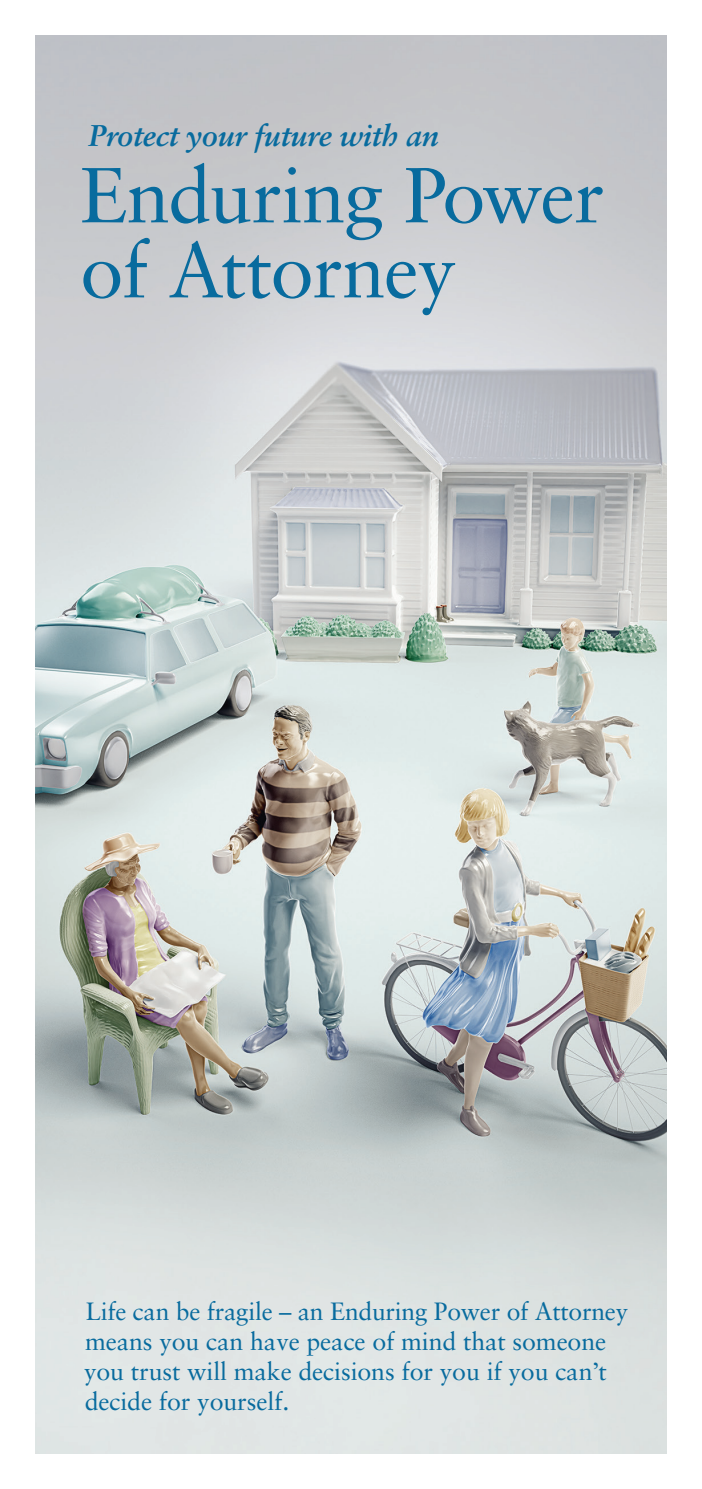
<style>
.page{position:relative;width:702px;height:1489px;background:#fff}
.page>*{position:absolute;margin:0;border:0;box-sizing:border-box;transform-origin:0 0}
.t1{font:78px/75px "Sabon";letter-spacing:-.015em;color:#086b9e}
.t2{font:italic 700 30px "Sabon";letter-spacing:-.01em;color:#086b9e}
.t3{font:25px/30px "Sabon";letter-spacing:-.005em;color:#086b9e}
</style>
<div class="page">
<img style="left:35px;top:35px;width:631px;height:1418px">
<h1 class="t2" style="left:88px;top:118px;width:352px">Protect your future with an</h1>
<h1 class="t1" style="left:80px;top:157px;width:526px">Enduring Power of Attorney</h1>
<h1 class="t3" style="left:84px;top:1296px;width:545px">Life can be fragile – an Enduring Power of Attorney means you can have peace of mind that someone you trust will make decisions for you if you can’t decide for yourself.</h1>
</div>
